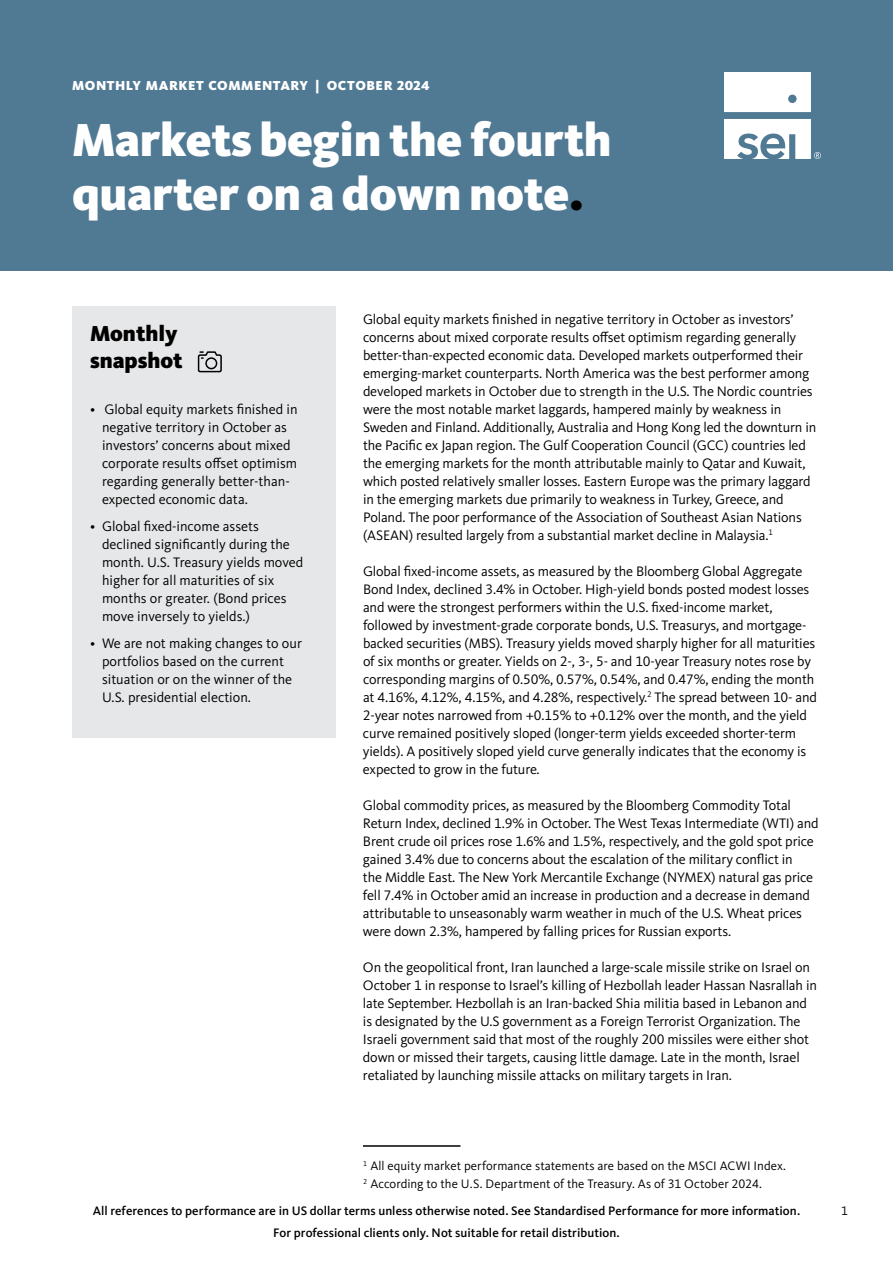
<style>
.page{position:relative;width:893px;height:1263px;background:#fff}
.page>*{position:absolute;margin:0;border:0;box-sizing:border-box;transform-origin:0 0}
.t1{font:900 48px/54px "Kievit Pro";letter-spacing:-.005em;color:#fff}
.t2{font:900 22.5px/27px "Kievit Pro";color:#000}
.t3{font:14.25px/18px "Kievit Pro";letter-spacing:-.01em;color:#000}
.t4{font:900 13.5px "Kievit Pro";letter-spacing:.04em;color:#fff}
.t5{font:500 12.75px "Kievit Pro";letter-spacing:.005em;color:#000}
.t6{font:12.75px/18px "Kievit Pro";letter-spacing:.005em;color:#000}
.s1{color:#000}
</style>
<div class="page">
<div style="left:0;top:0;width:893px;height:270px;background:#507994"></div>
<div style="left:72px;top:306px;width:264px;height:432px;background:#e6e7e8"></div>
<svg style="left:197px;top:351px;width:26px;height:22px"></svg>
<hr style="left:363px;top:1145px;width:97px;height:2px;background:#000">
<div style="left:724px;top:72px;width:87px;height:40px;background:#fff"></div>
<svg style="left:724px;top:119px;width:97px;height:40px"></svg>
<p class="t4" style="left:72px;top:77px;width:359px">MONTHLY MARKET COMMENTARY | OCTOBER 2024</p>
<h1 class="t1" style="left:72px;top:113px;width:541px">Markets begin the fourth quarter on a down note<span class="s1">.</span></h1>
<h2 class="t2" style="left:90px;top:320px;width:94px">Monthly snapshot</h2>
<p class="t3" style="left:102px;top:400px;width:197px;text-indent:-12px">• Global equity markets finished in negative territory in October as investors’ concerns about mixed corporate results offset optimism regarding generally better-than&shy;expected economic data.</p>
<p class="t3" style="left:102px;top:517px;width:203px;text-indent:-12px">• Global fixed-income assets declined significantly during the month. U.S. Treasury yields moved higher for all maturities of six months or greater. (Bond prices move inversely to yields.)</p>
<p class="t3" style="left:102px;top:634px;width:201px;text-indent:-12px">• We are not making changes to our portfolios based on the current situation or on the winner of the<br>U.S. presidential election.</p>
<p class="t3" style="left:363px;top:310px;width:455px">Global equity markets finished in negative territory in October as investors’ concerns about mixed corporate results offset optimism regarding generally better-than-expected economic data. Developed markets outperformed their emerging-market counterparts. North America was the best performer among developed markets in October due to strength in the U.S. The Nordic countries were the most notable market laggards, hampered mainly by weakness in Sweden and Finland. Additionally, Australia and Hong Kong led the downturn in the Pacific ex Japan region. The Gulf Cooperation Council (GCC) countries led the emerging markets for the month attributable mainly to Qatar and Kuwait, which posted relatively smaller losses. Eastern Europe was the primary laggard in the emerging markets due primarily to weakness in Turkey, Greece, and Poland. The poor performance of the Association of Southeast Asian Nations (ASEAN) resulted largely from a substantial market decline in Malaysia.<sup>1</sup></p>
<p class="t3" style="left:363px;top:562px;width:456px">Global fixed-income assets, as measured by the Bloomberg Global Aggregate Bond Index, declined 3.4% in October. High-yield bonds posted modest losses and were the strongest performers within the U.S. fixed-income market, followed by investment-grade corporate bonds, U.S. Treasurys, and mortgage&shy;backed securities (MBS). Treasury yields moved sharply higher for all maturities of six months or greater. Yields on 2-, 3-, 5- and 10-year Treasury notes rose by corresponding margins of 0.50%, 0.57%, 0.54%, and 0.47%, ending the month at 4.16%, 4.12%, 4.15%, and 4.28%, respectively.<sup>2</sup> The spread between 10- and 2-year notes narrowed from +0.15% to +0.12% over the month, and the yield curve remained positively sloped (longer-term yields exceeded shorter-term yields). A positively sloped yield curve generally indicates that the economy is expected to grow in the future.</p>
<p class="t3" style="left:363px;top:796px;width:457px">Global commodity prices, as measured by the Bloomberg Commodity Total Return Index, declined 1.9% in October. The West Texas Intermediate (WTI) and Brent crude oil prices rose 1.6% and 1.5%, respectively, and the gold spot price gained 3.4% due to concerns about the escalation of the military conflict in<br>the Middle East. The New York Mercantile Exchange (NYMEX) natural gas price fell 7.4% in October amid an increase in production and a decrease in demand attributable to unseasonably warm weather in much of the U.S. Wheat prices were down 2.3%, hampered by falling prices for Russian exports.</p>
<p class="t3" style="left:363px;top:958px;width:455px">On the geopolitical front, Iran launched a large-scale missile strike on Israel on October 1 in response to Israel’s killing of Hezbollah leader Hassan Nasrallah in late September. Hezbollah is an Iran-backed Shia militia based in Lebanon and is designated by the U.S government as a Foreign Terrorist Organization. The Israeli government said that most of the roughly 200 missiles were either shot down or missed their targets, causing little damage. Late in the month, Israel retaliated by launching missile attacks on military targets in Iran.</p>
<p class="t6" style="left:363px;top:1156px;width:425px"><sup>1</sup> All equity market performance statements are based on the MSCI ACWI Index.<br><sup>2</sup> According to the U.S. Department of the Treasury. As of 31 October 2024.</p>
<p class="t5" style="left:93px;top:1203px;width:709px">All references to performance are in US dollar terms unless otherwise noted. See Standardised Performance for more information.</p>
<p class="t6" style="left:841px;top:1202px;width:8px">1</p>
<p class="t5" style="left:273px;top:1225px;width:348px">For professional clients only. Not suitable for retail distribution.</p>
</div>
